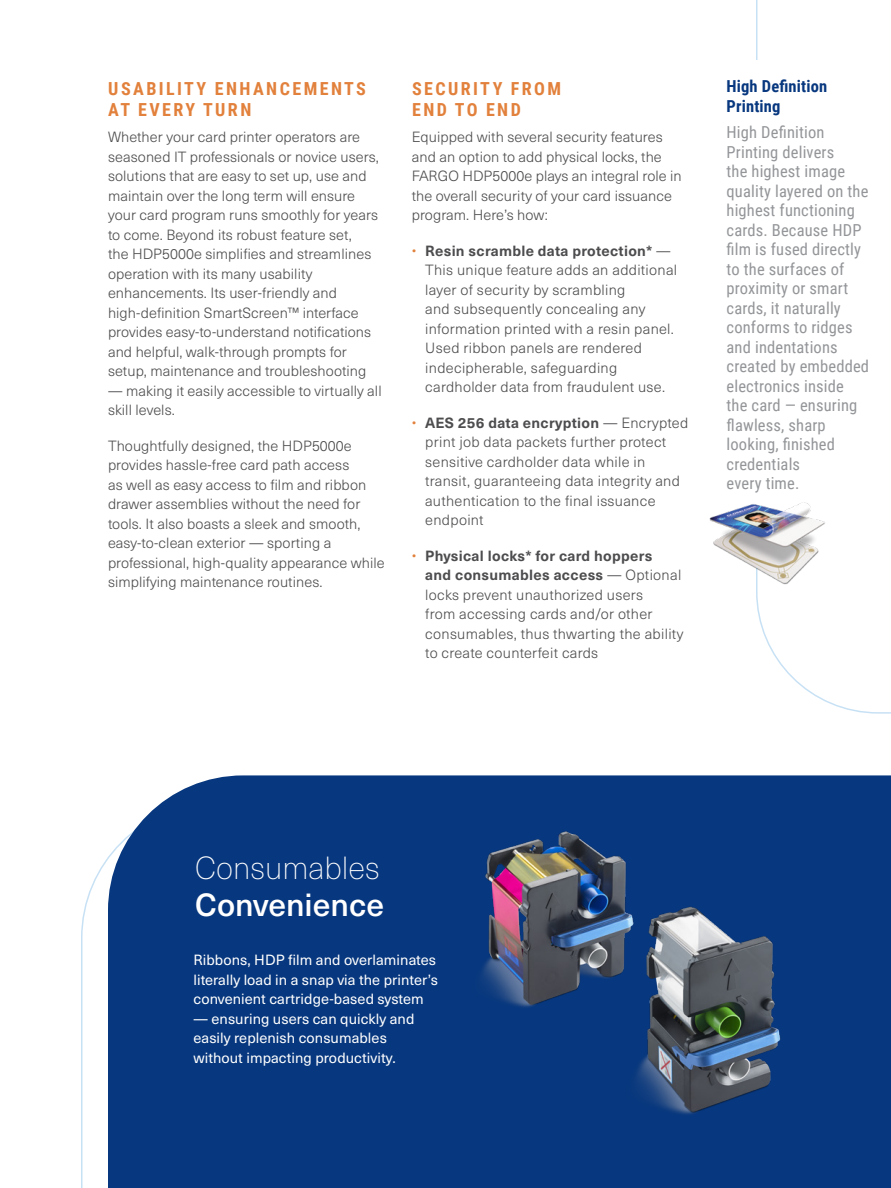
<style>
.page{position:relative;width:891px;height:1188px;background:#fff}
.page>*{position:absolute;margin:0;border:0;box-sizing:border-box;transform-origin:0 0}
.br_small_quote_-_on_blue_N{font:100 31.5px/37.8px "Neue Haas Unica Pro";color:#fff}
.br_small_section_subhead_body_-_orange_N{font:700 18px/21.6px "Roboto Condensed";letter-spacing:.135em;color:#e2813c}
.br_small_call_out_body_-_grey_N{font:16.5px/19.5px "Roboto Condensed";letter-spacing:.01em;color:#939598}
.br_small_call_out_header_blue_N{font:700 16.5px/19.5px "Roboto Condensed";letter-spacing:.01em;color:#07377e}
.br_main_body_N{font:300 14.55px/19.5px "Neue Haas Unica Pro";letter-spacing:.005em;color:#4d4d4f}
.br_bullet_list_body_-_orange_bullets_N{font:300 14.55px/19.5px "Neue Haas Unica Pro";letter-spacing:.02em;color:#4d4d4f}
.br_main_body_N-2{font:14.55px/19.5px "Neue Haas Unica Pro";letter-spacing:.005em;color:#fff}
.s1{color:#e2813c}
.s2{font-weight:700}
.s3{font-weight:500}
</style>
<div class="page">
<svg style="left:756px;top:0;width:135px;height:714px"></svg>
<div style="left:108px;top:775px;width:783px;height:413px;background:#07377e"></div>
<div style="left:720px;top:60px;width:149px;height:448px;background:#fff"></div>
<img style="left:709px;top:502px;width:121px;height:86px">
<img style="left:449px;top:800px;width:220px;height:231px">
<img style="left:604px;top:879px;width:199px;height:248px">
<h3 class="br_small_section_subhead_body_-_orange_N" style="left:108px;top:77px;width:259px">USABILITY ENHANCEMENTS<br>AT EVERY TURN</h3>
<p class="br_main_body_N" style="left:108px;top:128px;width:272px">Whether your card printer operators are seasoned IT professionals or novice users, solutions that are easy to set up, use and maintain over the long term will ensure your card program runs smoothly for years to come. Beyond its robust feature set,<br>the HDP5000e simplifies and streamlines operation with its many usability enhancements. Its user-friendly and high-definition SmartScreen™ interface provides easy-to-understand notifications and helpful, walk-through prompts for setup, maintenance and troubleshooting</p>
<p class="br_main_body_N" style="left:108px;top:381px;width:275px">— making it easily accessible to virtually all skill levels.</p>
<p class="br_main_body_N" style="left:108px;top:436px;width:278px">Thoughtfully designed, the HDP5000e provides hassle-free card path access<br>as well as easy access to film and ribbon drawer assemblies without the need for tools. It also boasts a sleek and smooth, easy-to-clean exterior — sporting a professional, high-quality appearance while simplifying maintenance routines.</p>
<h3 class="br_small_section_subhead_body_-_orange_N" style="left:412px;top:77px;width:151px">SECURITY FROM<br>END TO END</h3>
<p class="br_main_body_N" style="left:412px;top:128px;width:272px">Equipped with several security features and an option to add physical locks, the FARGO HDP5000e plays an integral role in the overall security of your card issuance program. Here’s how:</p>
<p class="br_bullet_list_body_-_orange_bullets_N" style="left:425px;top:241px;width:254px;text-indent:-14px"><span class="s1">•</span> <span class="s2">Resin scramble data protection*</span> — This unique feature adds an additional layer of security by scrambling<br>and subsequently concealing any information printed with a resin panel.<br>Used ribbon panels are rendered indecipherable, safeguarding cardholder data from fraudulent use.</p>
<p class="br_bullet_list_body_-_orange_bullets_N" style="left:425px;top:413px;width:265px;text-indent:-14px"><span class="s1">•</span> <span class="s2">AES 256 data encryption</span> — Encrypted print job data packets further protect sensitive cardholder data while in transit, guaranteeing data integrity and authentication to the final issuance endpoint</p>
<p class="br_bullet_list_body_-_orange_bullets_N" style="left:425px;top:546px;width:260px;text-indent:-14px"><span class="s1">•</span> <span class="s2">Physical locks* for card hoppers<br>and consumables access</span> — Optional locks prevent unauthorized users<br>from accessing cards and/or other consumables, thus thwarting the ability to create counterfeit cards</p>
<p class="br_small_call_out_header_blue_N" style="left:727px;top:76px;width:102px">High Definition<br>Printing</p>
<p class="br_small_call_out_body_-_grey_N" style="left:727px;top:122px;width:144px">High Definition<br>Printing delivers<br>the highest image quality layered on the highest functioning cards. Because HDP film is fused directly to the surfaces of proximity or smart cards, it naturally conforms to ridges and indentations created by embedded electronics inside<br>the card — ensuring flawless, sharp looking, finished credentials<br>every time.</p>
<p class="br_small_quote_-_on_blue_N" style="left:195px;top:849px;width:191px">Consumables<br><span class="s3">Convenience</span></p>
<p class="br_main_body_N-2" style="left:193px;top:951px;width:246px">Ribbons, HDP film and overlaminates literally load in a snap via the printer’s convenient cartridge-based system</p>
<p class="br_main_body_N-2" style="left:193px;top:1009px;width:222px">— ensuring users can quickly and easily replenish consumables without impacting productivity.</p>
</div>
